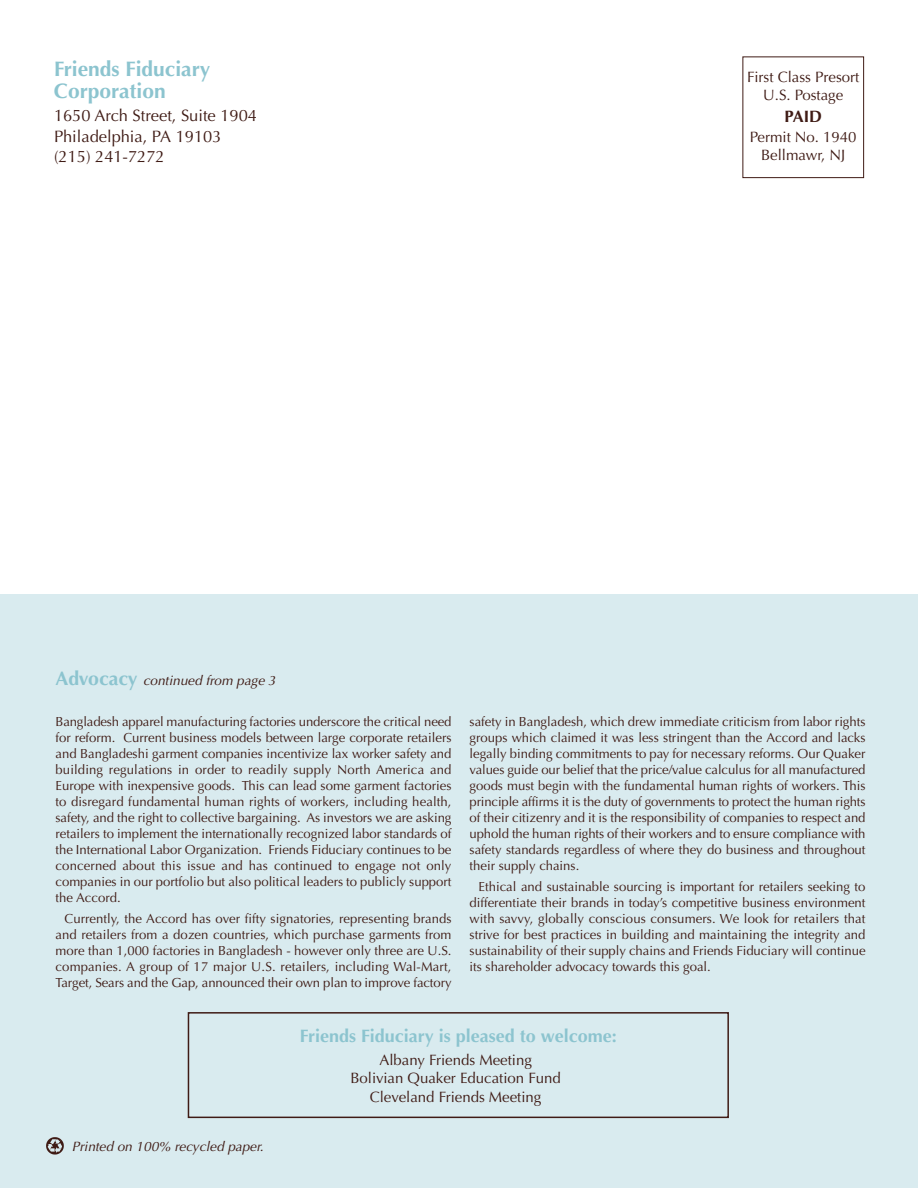
<style>
.page{position:relative;width:918px;height:1188px;background:#fff}
.page>*{position:absolute;margin:0;border:0;box-sizing:border-box;transform-origin:0 0}
.t1{font:700 21px/22.5px "Optima";color:#8cc4cf}
.t2{font:700 18px "Optima";color:#8cc4cf}
.t3{font:16.5px/20.2px "Optima";color:#3f1b15}
.t4{font:700 16.5px "Optima";color:#3f1b15}
.t5{font:15px/18.3px "Optima";color:#3f1b15;text-align:center}
.t6{font:italic 13.5px "Optima";letter-spacing:.005em;color:#3f1b15}
.t7{font:13.2px/16px "Optima";color:#3f1b15;text-align:justify}
.s1{font-weight:700;font-style:normal;font-size:19.5px;color:#8cc4cf}
</style>
<div class="page">
<div style="left:0;top:594px;width:918px;height:594px;background:#d9ebef"></div>
<img style="left:47px;top:1137px;width:17px;height:18px">
<div style="left:742px;top:57px;width:122px;height:121px;border:1px solid #3f1b15"></div>
<div style="left:188px;top:1012px;width:541px;height:106px;border:2px solid #3f1b15"></div>
<h1 class="t1" style="left:54px;top:58px;width:158px">Friends Fiduciary<br>Corporation</h1>
<p class="t3" style="left:54px;top:107px;width:205px">1650 Arch Street, Suite 1904<br>Philadelphia, PA 19103 (215) 241-7272</p>
<p class="t5" style="left:747px;top:69px;width:114px">First Class Presort<br>U.S. Postage</p>
<p class="t4" style="left:784px;top:107px;width:39px">PAID</p>
<p class="t5" style="left:750px;top:129px;width:108px">Permit No. 1940<br>Bellmawr, NJ</p>
<p class="t6" style="left:56px;top:675px;width:222px"><span class="s1">Advocacy</span> continued from page 3</p>
<p class="t7" style="left:55px;top:715px;width:398px">Bangladesh apparel manufacturing factories underscore the critical need for reform. Current business models between large corporate retailers and Bangladeshi garment companies incentivize lax worker safety and building regulations in order to readily supply North America and Europe with inexpensive goods. This can lead some garment factories to disregard fundamental human rights of workers, including health, safety, and the right to collective bargaining. As investors we are asking retailers to implement the internationally recognized labor standards of the International Labor Organization. Friends Fiduciary continues to be concerned about this issue and has continued to engage not only companies in our portfolio but also political leaders to publicly support the Accord.</p>
<p class="t7" style="left:56px;top:912px;width:398px;text-indent:9px">Currently, the Accord has over fifty signatories, representing brands and retailers from a dozen countries, which purchase garments from more than 1,000 factories in Bangladesh - however only three are U.S. companies. A group of 17 major U.S. retailers, including Wal-Mart, Target, Sears and the Gap, announced their own plan to improve factory</p>
<p class="t7" style="left:470px;top:715px;width:398px">safety in Bangladesh, which drew immediate criticism from labor rights groups which claimed it was less stringent than the Accord and lacks legally binding commitments to pay for necessary reforms. Our Quaker values guide our belief that the price/value calculus for all manufactured goods must begin with the fundamental human rights of workers. This principle affirms it is the duty of governments to protect the human rights of their citizenry and it is the responsibility of companies to respect and uphold the human rights of their workers and to ensure compliance with safety standards regardless of where they do business and throughout their supply chains.</p>
<p class="t7" style="left:470px;top:880px;width:398px;text-indent:9px">Ethical and sustainable sourcing is important for retailers seeking to differentiate their brands in today’s competitive business environment with savvy, globally conscious consumers. We look for retailers that strive for best practices in building and maintaining the integrity and sustainability of their supply chains and Friends Fiduciary will continue its shareholder advocacy towards this goal.</p>
<p class="t6" style="left:72px;top:1141px;width:193px">Printed on 100% recycled paper.</p>
<h2 class="t2" style="left:300px;top:1026px;width:319px">Friends Fiduciary is pleased to welcome:</h2>
<p class="t5" style="left:350px;top:1052px;width:212px">Albany Friends Meeting<br>Bolivian Quaker Education Fund<br>Cleveland Friends Meeting</p>
</div>
